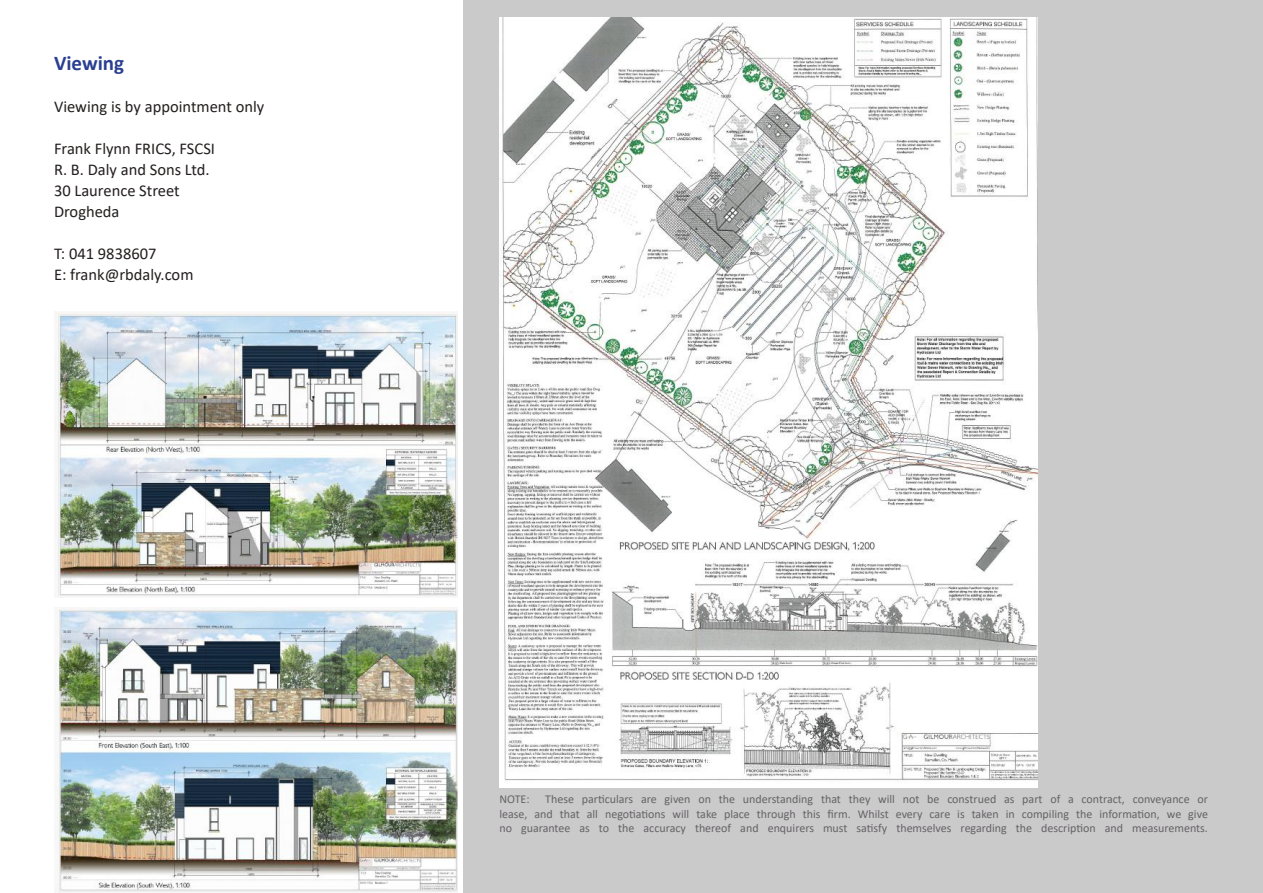
<style>
.page{position:relative;width:1263px;height:893px;background:#fff}
.page>*{position:absolute;margin:0;border:0;box-sizing:border-box;transform-origin:0 0}
.t1{font:700 21px "Calibri";color:#2a3f91}
.t2{font:16.5px/21px "Calibri";color:#241f1f}
.t3{font:12px/14.4px "Calibri";color:#656365;text-align:justify}
</style>
<div class="page">
<div style="left:463px;top:0;width:800px;height:893px;background:#cbcacb"></div>
<img style="left:499px;top:17px;width:538px;height:770px">
<img style="left:54px;top:311px;width:404px;height:286px">
<img style="left:54px;top:607px;width:404px;height:286px">
<h1 class="t1" style="left:54px;top:48px;width:72px">Viewing</h1>
<h2 class="t2" style="left:54px;top:95px;width:212px">Viewing is by appointment only</h2>
<h2 class="t2" style="left:54px;top:137px;width:163px">Frank Flynn FRICS, FSCSI<br>R. B. Daly and Sons Ltd.<br>30 Laurence Street<br>Drogheda</h2>
<h2 class="t2" style="left:54px;top:242px;width:141px">T: 041 9838607<br>E: frank@rbdaly.com</h2>
<p class="t3" style="left:499px;top:792px;width:710px;text-indent:46px">These particulars are given on the understanding that they will not be construed as part of a contract, conveyance or lease, and that all negotiations will take place through this firm. Whilst every care is taken in compiling the information, we give no guarantee as to the accuracy thereof and enquirers must satisfy themselves regarding the description and measurements.</p>
<p class="t3" style="left:499px;top:792px;width:32px">NOTE:</p>
</div>
